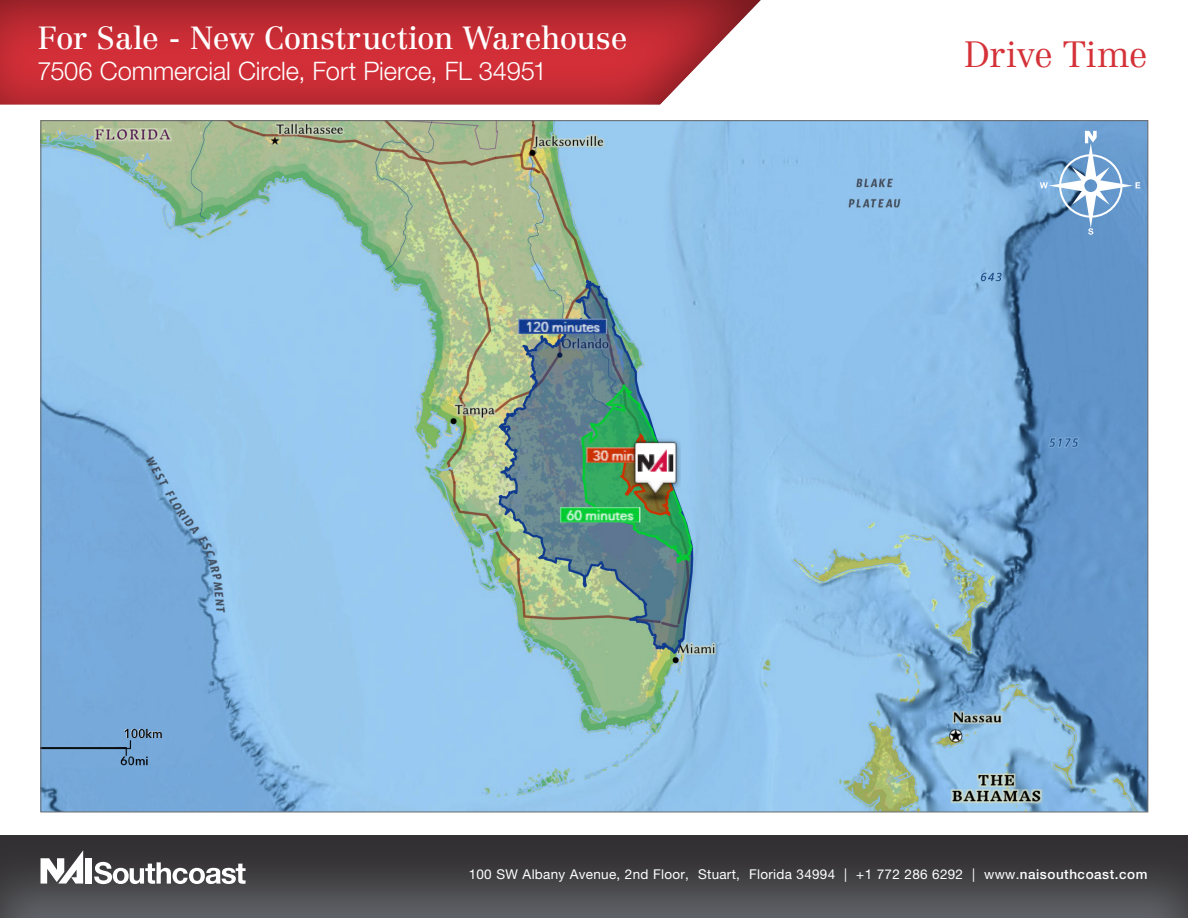
<style>
.page{position:relative;width:1188px;height:918px;background:#fff}
.page>*{position:absolute;margin:0;border:0;box-sizing:border-box;transform-origin:0 0}
.t1{font:300 36px "Centennial LT Std";letter-spacing:-.01em;color:#d43238}
.t2{font:31.5px "Centennial LT Std";letter-spacing:-.015em;color:#fff}
.t3{font:300 25.5px "Helvetica Neue LT Std";letter-spacing:-.005em;color:#fff}
.t4{font:13.5px "Helvetica Neue LT Std";letter-spacing:.02em;color:#fff}
.s1{font-weight:500}
</style>
<div class="page">
<img style="left:42px;top:122px;width:1104px;height:688px">
<img style="left:631px;top:439px;width:49px;height:64px">
<div style="left:0;top:0;width:762px;height:106px;background:#231f20;opacity:.51"></div>
<svg style="left:1040px;top:131px;width:100px;height:104px;background:#7ca7d1"></svg>
<div style="left:0;top:833px;width:1188px;height:85px;background:#231f20;opacity:.75"></div>
<div style="left:85px;top:858px;width:7px;height:26px;background:#fff"></div>
<svg style="left:41px;top:850px;width:42px;height:34px"></svg>
<svg style="left:94px;top:862px;width:152px;height:22px"></svg>
<p class="t2" style="left:38px;top:19px;width:592px">For Sale - New Construction Warehouse</p>
<p class="t3" style="left:38px;top:56px;width:511px">7506 Commercial Circle, Fort Pierce, FL 34951</p>
<p class="t1" style="left:964px;top:33px;width:185px">Drive Time</p>
<p class="t4" style="left:469px;top:866px;width:680px">100 SW Albany Avenue, 2nd Floor, Stuart, Florida 34994 | +1 772 286 6292 | www.<span class="s1">naisouthcoast.com</span></p>
</div>
